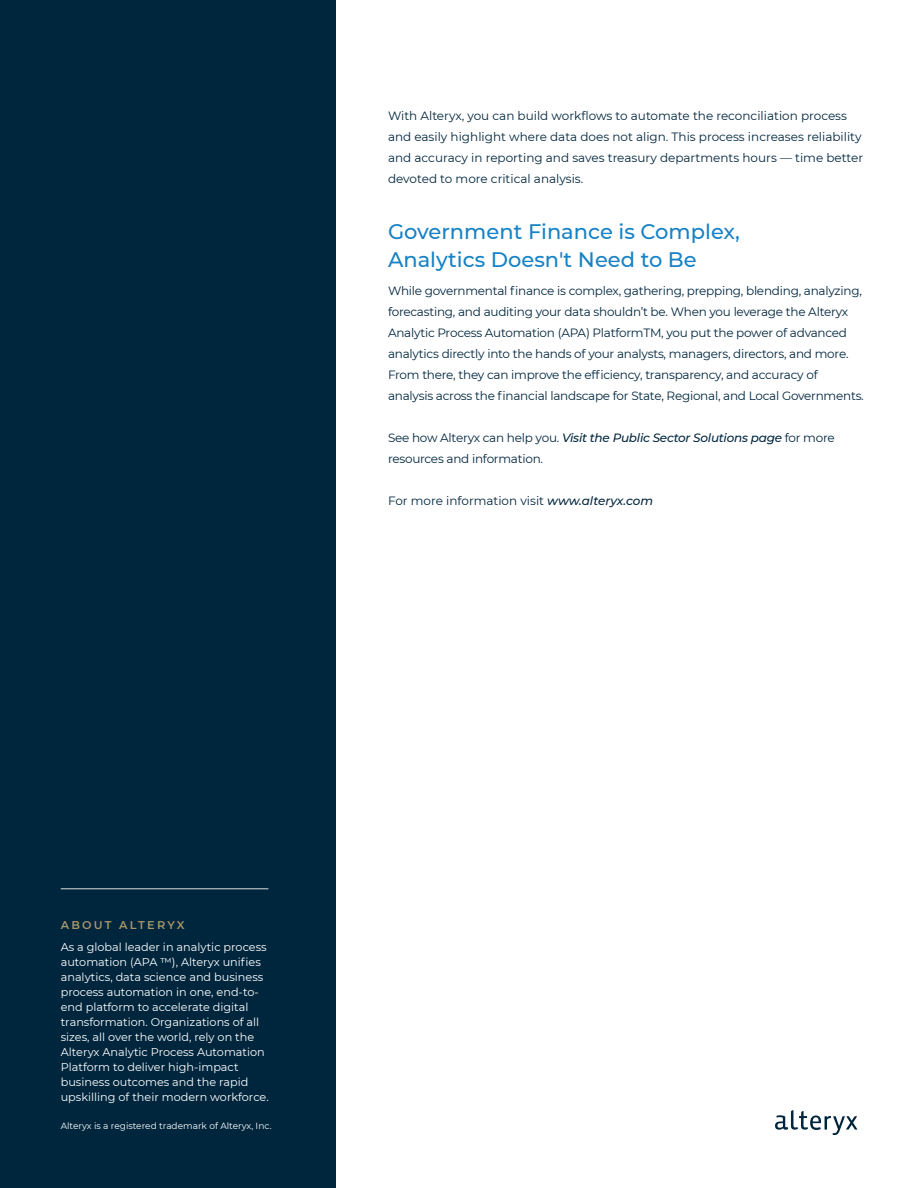
<style>
.page{position:relative;width:918px;height:1188px;background:#fff}
.page>*{position:absolute;margin:0;border:0;box-sizing:border-box;transform-origin:0 0}
.t1{font:500 21px/28.5px "Montserrat";color:#1782c5}
.t2{font:12px/21px "Montserrat";letter-spacing:-.02em;color:#00263e}
.t3{font:12px/21px "Montserrat";color:#00263e}
.t4{font:11.25px/15px "Montserrat";color:#fff}
.t5{font:600 11.25px "Montserrat";letter-spacing:.2em;color:#aa9767}
.t6{font:9px "Montserrat";color:#fff}
.s1{font-weight:500;font-style:italic}
</style>
<div class="page">
<svg style="left:775px;top:1110px;width:82px;height:25px"></svg>
<div style="left:0;top:0;width:336px;height:1188px;background:#00263e"></div>
<hr style="left:61px;top:889px;width:207px;height:1px;background:#d8dfe1">
<p class="t3" style="left:388px;top:104px;width:477px">With Alteryx, you can build workflows to automate the reconciliation process and easily highlight where data does not align. This process increases reliability and accuracy in reporting and saves treasury departments hours — time better devoted to more critical analysis.</p>
<h1 class="t1" style="left:388px;top:216px;width:353px">Government Finance is Complex,<br>Analytics Doesn't Need to Be</h1>
<p class="t2" style="left:388px;top:280px;width:477px">While governmental finance is complex, gathering, prepping, blending, analyzing, forecasting, and auditing your data shouldn’t be. When you leverage the Alteryx Analytic Process Automation (APA) PlatformTM, you put the power of advanced analytics directly into the hands of your analysts, managers, directors, and more.<br>From there, they can improve the efficiency, transparency, and accuracy of analysis across the financial landscape for State, Regional, and Local Governments.</p>
<p class="t2" style="left:388px;top:427px;width:448px">See how Alteryx can help you. <span class="s1">Visit the Public Sector Solutions page</span> for more resources and information.</p>
<p class="t3" style="left:388px;top:490px;width:267px">For more information visit <span class="s1">www.alteryx.com</span></p>
<p class="t5" style="left:61px;top:917px;width:125px">ABOUT ALTERYX</p>
<p class="t4" style="left:61px;top:939px;width:209px">As a global leader in analytic process automation (APA ™), Alteryx unifies analytics, data science and business process automation in one, end-to&shy;end platform to accelerate digital transformation. Organizations of all sizes, all over the world, rely on the Alteryx Analytic Process Automation Platform to deliver high-impact business outcomes and the rapid upskilling of their modern workforce.</p>
<p class="t6" style="left:61px;top:1120px;width:212px">Alteryx is a registered trademark of Alteryx, Inc.</p>
</div>
